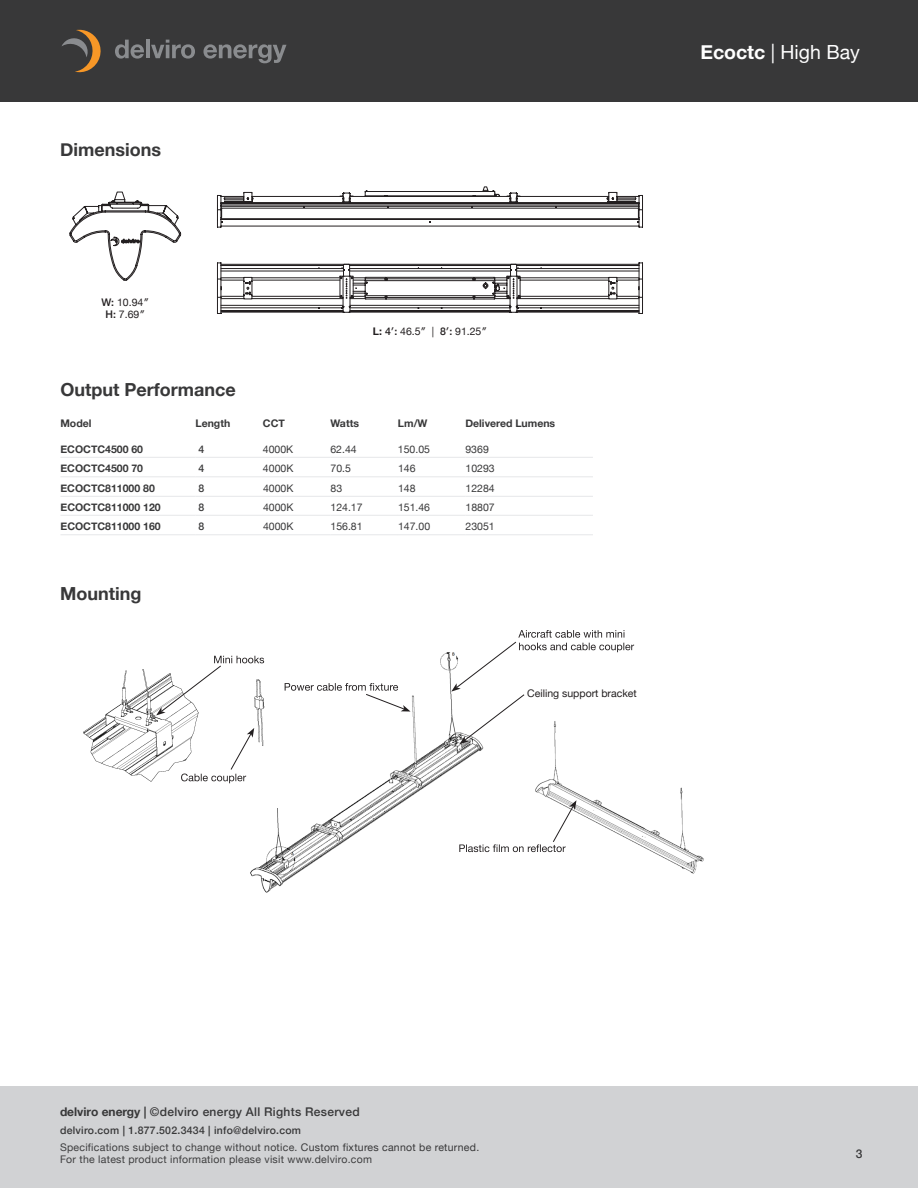
<style>
.page{position:relative;width:918px;height:1188px;background:#fff}
.page>*{position:absolute;margin:0;border:0;box-sizing:border-box;transform-origin:0 0}
.t1{font:19.5px "Helvetica Neue";color:#fff}
.t2{font:700 18px "Helvetica Neue";color:#383839}
.t3{font:500 12px "Helvetica Neue";letter-spacing:.025em;color:#383839}
.t4{font:500 10.5px/16.2px "Helvetica Neue";letter-spacing:.025em;color:#383839}
.t5{font:700 10.5px "Helvetica Neue";color:#383839}
.t6{font:10.5px "Helvetica Neue";color:#383839}
.t7{font:10.5px "Helvetica Neue";color:#231f20}
.t8{font:10.5px "Helvetica Neue";letter-spacing:.025em;color:#3e3e3f}
.s1{font-weight:500}
.s2{font-weight:700}
.s3{font-weight:400;color:#3e3e3f}
.s4{font-weight:400}
</style>
<div class="page">
<hr style="left:60px;top:457px;width:135px;height:1px;background:#e6e7e9">
<hr style="left:195px;top:457px;width:68px;height:1px;background:#e6e7e9">
<hr style="left:263px;top:457px;width:67px;height:1px;background:#e6e7e9">
<hr style="left:330px;top:457px;width:68px;height:1px;background:#e6e7e9">
<hr style="left:398px;top:457px;width:67px;height:1px;background:#e6e7e9">
<hr style="left:465px;top:457px;width:128px;height:1px;background:#e6e7e9">
<hr style="left:60px;top:477px;width:135px;height:1px;background:#e6e7e9">
<hr style="left:195px;top:477px;width:68px;height:1px;background:#e6e7e9">
<hr style="left:263px;top:477px;width:67px;height:1px;background:#e6e7e9">
<hr style="left:330px;top:477px;width:68px;height:1px;background:#e6e7e9">
<hr style="left:398px;top:477px;width:67px;height:1px;background:#e6e7e9">
<hr style="left:465px;top:477px;width:128px;height:1px;background:#e6e7e9">
<hr style="left:60px;top:496px;width:135px;height:1px;background:#e6e7e9">
<hr style="left:195px;top:496px;width:68px;height:1px;background:#e6e7e9">
<hr style="left:263px;top:496px;width:67px;height:1px;background:#e6e7e9">
<hr style="left:330px;top:496px;width:68px;height:1px;background:#e6e7e9">
<hr style="left:398px;top:496px;width:67px;height:1px;background:#e6e7e9">
<hr style="left:465px;top:496px;width:128px;height:1px;background:#e6e7e9">
<hr style="left:60px;top:515px;width:135px;height:1px;background:#e6e7e9">
<hr style="left:195px;top:515px;width:68px;height:1px;background:#e6e7e9">
<hr style="left:263px;top:515px;width:67px;height:1px;background:#e6e7e9">
<hr style="left:330px;top:515px;width:68px;height:1px;background:#e6e7e9">
<hr style="left:398px;top:515px;width:67px;height:1px;background:#e6e7e9">
<hr style="left:465px;top:515px;width:128px;height:1px;background:#e6e7e9">
<hr style="left:60px;top:535px;width:135px;height:1px;background:#e6e7e9">
<hr style="left:195px;top:535px;width:68px;height:1px;background:#e6e7e9">
<hr style="left:263px;top:535px;width:67px;height:1px;background:#e6e7e9">
<hr style="left:330px;top:535px;width:68px;height:1px;background:#e6e7e9">
<hr style="left:398px;top:535px;width:67px;height:1px;background:#e6e7e9">
<hr style="left:465px;top:535px;width:128px;height:1px;background:#e6e7e9">
<svg style="left:69px;top:192px;width:112px;height:89px"></svg>
<svg style="left:217px;top:186px;width:426px;height:128px"></svg>
<svg style="left:220px;top:264px;width:420px;height:49px"></svg>
<img style="left:515px;top:744px;width:189px;height:130px">
<img style="left:250px;top:652px;width:238px;height:241px">
<img style="left:83px;top:652px;width:207px;height:155px">
<svg style="left:156px;top:656px;width:108px;height:59px"></svg>
<svg style="left:451px;top:630px;width:183px;height:114px"></svg>
<svg style="left:459px;top:800px;width:117px;height:52px"></svg>
<svg style="left:181px;top:728px;width:73px;height:55px"></svg>
<svg style="left:285px;top:683px;width:126px;height:29px"></svg>
<div style="left:0;top:0;width:918px;height:102px;background:#383839"></div>
<svg style="left:62px;top:29px;width:39px;height:44px"></svg>
<svg style="left:115px;top:40px;width:29px;height:19px"></svg>
<hr style="left:146px;top:40px;width:4px;height:18px;background:#8a8c8f">
<svg style="left:151px;top:40px;width:44px;height:19px"></svg>
<svg style="left:203px;top:44px;width:83px;height:19px"></svg>
<div style="left:0;top:1086px;width:918px;height:102px;background:#d1d2d4"></div>
<p class="t2" style="left:60px;top:135px;width:102px">Dimensions</p>
<p class="t7" style="left:102px;top:294px;width:49px"><span class="s1">W:</span> 10.94″</p>
<p class="t7" style="left:106px;top:307px;width:41px"><span class="s1">H:</span> 7.69″</p>
<p class="t7" style="left:373px;top:324px;width:115px"><span class="s2">L:</span> <span class="s1">4′:</span> 46.5″ | <span class="s1">8′:</span> 91.25″</p>
<p class="t2" style="left:60px;top:375px;width:177px">Output Performance</p>
<p class="t5" style="left:60px;top:415px;width:33px">Model</p>
<p class="t5" style="left:195px;top:415px;width:36px">Length</p>
<p class="t5" style="left:263px;top:415px;width:23px">CCT</p>
<p class="t5" style="left:330px;top:415px;width:30px">Watts</p>
<p class="t5" style="left:398px;top:415px;width:31px">Lm/W</p>
<p class="t5" style="left:465px;top:415px;width:91px">Delivered Lumens</p>
<p class="t5" style="left:60px;top:441px;width:84px">ECOCTC4500 60</p>
<p class="t4" style="left:198px;top:440px;width:7px">4</p>
<p class="t6" style="left:263px;top:441px;width:32px">4000K</p>
<p class="t6" style="left:330px;top:441px;width:28px">62.44</p>
<p class="t6" style="left:398px;top:441px;width:34px">150.05</p>
<p class="t6" style="left:465px;top:441px;width:25px">9369</p>
<p class="t5" style="left:60px;top:460px;width:84px">ECOCTC4500 70</p>
<p class="t4" style="left:198px;top:460px;width:7px">4</p>
<p class="t6" style="left:263px;top:461px;width:32px">4000K</p>
<p class="t6" style="left:330px;top:461px;width:22px">70.5</p>
<p class="t6" style="left:398px;top:461px;width:19px">146</p>
<p class="t6" style="left:466px;top:461px;width:31px">10293</p>
<p class="t5" style="left:61px;top:480px;width:96px">ECOCTC811000 80</p>
<p class="t4" style="left:199px;top:479px;width:7px">8</p>
<p class="t6" style="left:263px;top:480px;width:32px">4000K</p>
<p class="t6" style="left:331px;top:480px;width:13px">83</p>
<p class="t6" style="left:398px;top:480px;width:19px">148</p>
<p class="t6" style="left:466px;top:480px;width:31px">12284</p>
<p class="t5" style="left:61px;top:499px;width:102px">ECOCTC811000 120</p>
<p class="t4" style="left:199px;top:498px;width:7px">8</p>
<p class="t6" style="left:263px;top:500px;width:32px">4000K</p>
<p class="t6" style="left:331px;top:500px;width:34px">124.17</p>
<p class="t6" style="left:398px;top:500px;width:34px">151.46</p>
<p class="t6" style="left:466px;top:500px;width:31px">18807</p>
<p class="t5" style="left:61px;top:518px;width:102px">ECOCTC811000 160</p>
<p class="t4" style="left:199px;top:517px;width:7px">8</p>
<p class="t6" style="left:263px;top:519px;width:32px">4000K</p>
<p class="t6" style="left:331px;top:519px;width:34px">156.81</p>
<p class="t6" style="left:398px;top:519px;width:34px">147.00</p>
<p class="t6" style="left:466px;top:519px;width:31px">23051</p>
<p class="t2" style="left:60px;top:579px;width:83px">Mounting</p>
<p class="t7" style="left:527px;top:686px;width:111px">Ceiling support bracket</p>
<h1 class="t1" style="left:700px;top:38px;width:161px"><span class="s2">Ecoctc</span> | High Bay</h1>
<p class="t3" style="left:60px;top:1103px;width:301px"><span class="s2">delviro energy |</span> ©delviro energy All Rights Reserved</p>
<p class="t4" style="left:60px;top:1122px;width:421px">delviro.com | 1.877.502.3434 | info@delviro.com<br><span class="s3">Specifications subject to change without notice.</span> <span class="s4">Custom fixtures cannot be returned.</span></p>
<p class="t8" style="left:60px;top:1152px;width:314px">For the latest product information please visit www.delviro.com</p>
<p class="t3" style="left:856px;top:1144px;width:8px">3</p>
</div>
